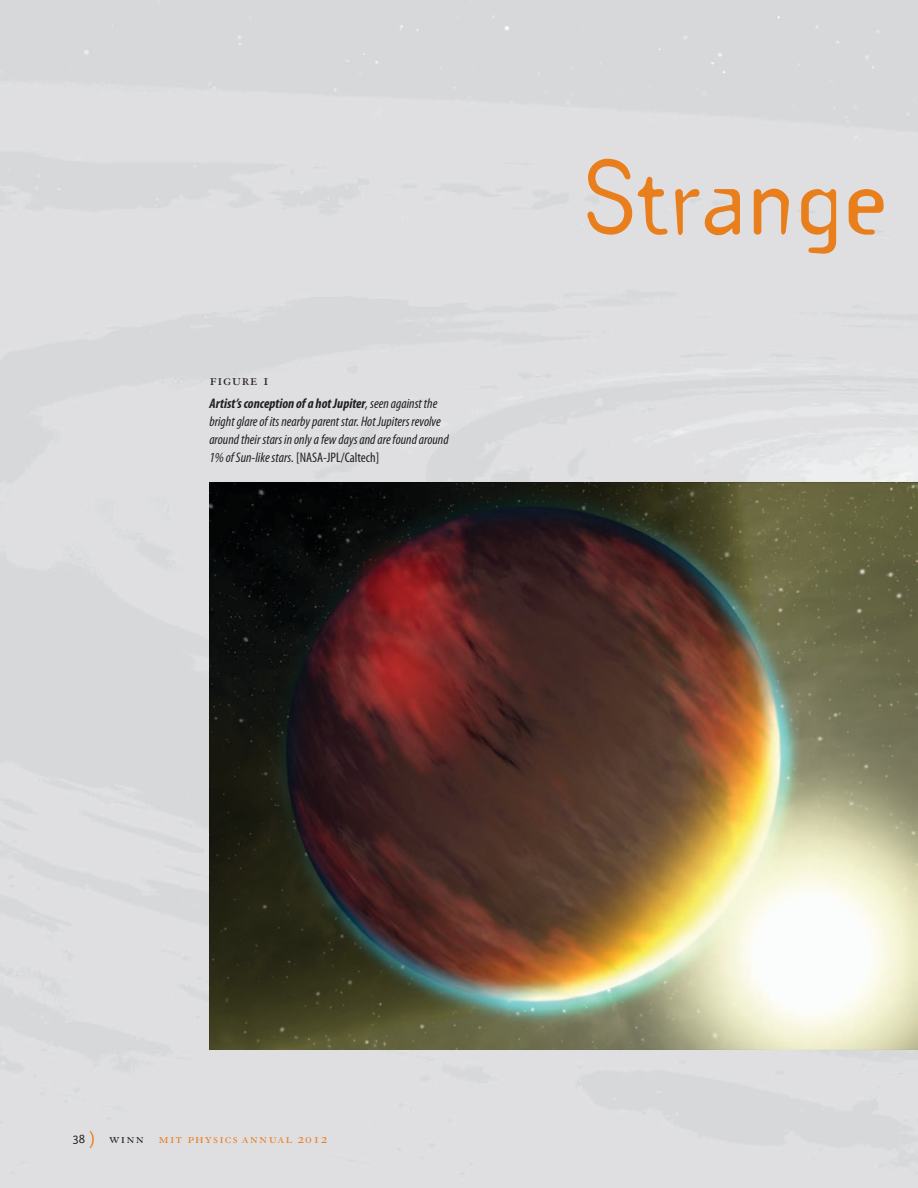
<style>
.page{position:relative;width:918px;height:1188px;background:#dfdfe1}
.page>*{position:absolute;margin:0;border:0;box-sizing:border-box;transform-origin:0 0}
.t1{font:94.8px "Template Gothic Reg";color:#e97e1d}
.t2{font:17.25px "Granjon SC";letter-spacing:.03em;color:#231f20}
.t3{font:15px "Granjon SC";letter-spacing:.075em;color:#e97e1d}
.t4{font:italic condensed 13.8px/18px "Myriad Pro";color:#231f20}
.s1{font-weight:700}
.s2{font-style:normal}
.s3{font-family:"Officina San ITC Book SC";font-size:12.75px;color:#231f20}
.s4{font-family:"Officina San ITC Book SC";font-size:18px}
.s5{color:#231f20}
</style>
<div class="page">
<img style="left:209px;top:483px;width:709px;height:567px">
<p class="t2" style="left:209px;top:371px;width:62px">figure 1</p>
<p class="t4" style="left:209px;top:394px;width:241px"><span class="s1">Artist’s conception of a hot Jupiter</span> , seen against the bright glare of its nearby parent star. Hot Jupiters revolve around their stars in only a few days and are found around 1% of Sun-like stars. <span class="s2">[NASA-JPL/Caltech]</span></p>
<h1 class="t1" style="left:583px;top:131px;width:308px">Strange</h1>
<p class="t3" style="left:72px;top:1130px;width:257px"><span class="s3">38</span> <span class="s4">)</span> <span class="s5">winn</span> mit physics annual 2012</p>
</div>
